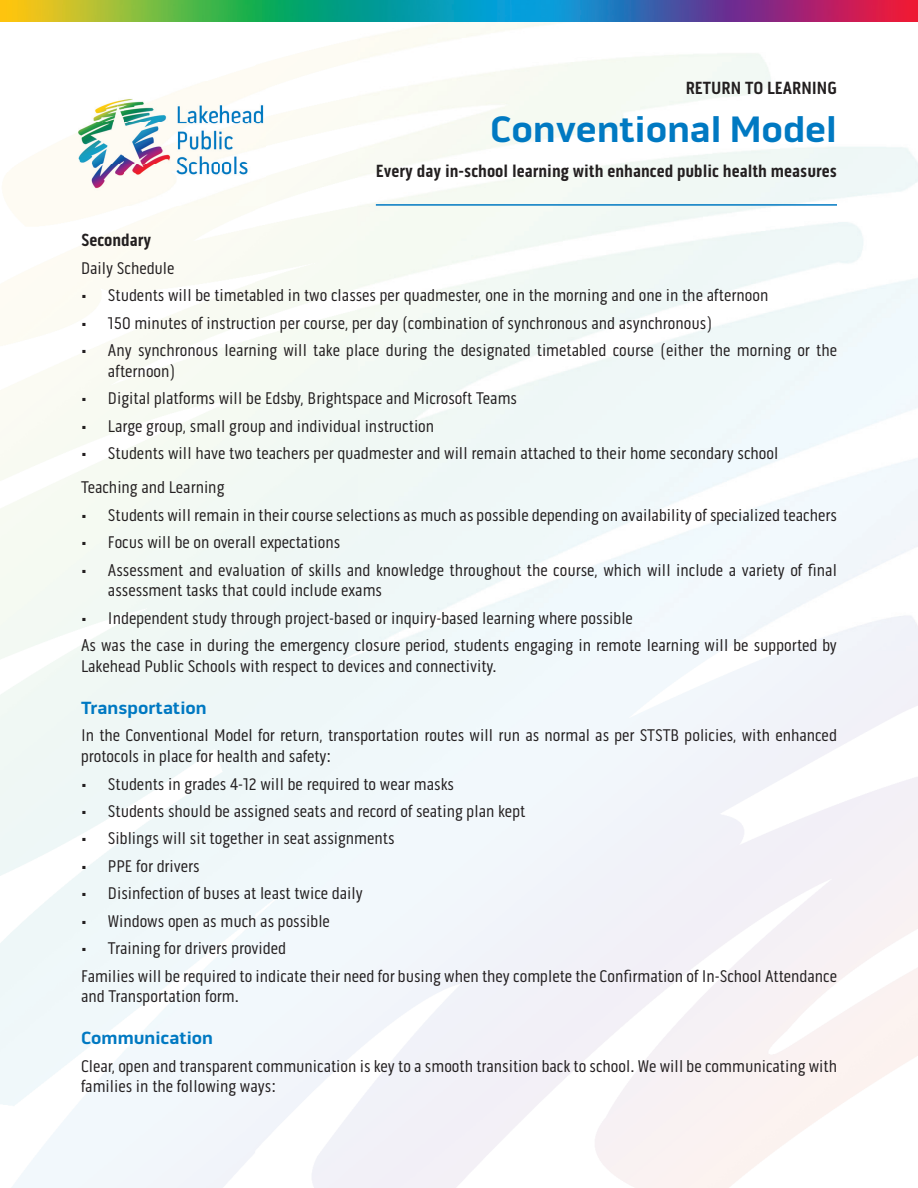
<style>
.page{position:relative;width:918px;height:1188px;background:#fff}
.page>*{position:absolute;margin:0;border:0;box-sizing:border-box;transform-origin:0 0}
.t1{font:700 37.5px "Pill Gothic 600 mg";color:#0079c2}
.t2{font:700 18px "Pill Gothic 300 mg";color:#231f20}
.t3{font:700 18px "Pill Gothic 600 mg";color:#0079c2}
.t4{font:17.25px/20.7px "Pill Gothic 300 mg";color:#231f20}
</style>
<div class="page">
<img style="left:0;top:0;width:918px;height:22px">
<img style="left:78px;top:81px;width:187px;height:125px">
<hr style="left:376px;top:204px;width:461px;height:2px;background:#0079c2">
<p class="t2" style="left:686px;top:78px;width:153px">RETURN TO LEARNING</p>
<h1 class="t1" style="left:490px;top:107px;width:348px">Conventional Model</h1>
<p class="t2" style="left:376px;top:160px;width:463px">Every day in-school learning with enhanced public health measures</p>
<p class="t2" style="left:81px;top:230px;width:72px">Secondary</p>
<p class="t4" style="left:81px;top:258px;width:95px">Daily Schedule</p>
<p class="t4" style="left:81px;top:285px;width:689px">• Students will be timetabled in two classes per quadmester, one in the morning and one in the afternoon</p>
<p class="t4" style="left:81px;top:313px;width:633px">• 150 minutes of instruction per course, per day (combination of synchronous and asynchronous)</p>
<p class="t4" style="left:108px;top:340px;width:731px;text-indent:-27px">• Any synchronous learning will take place during the designated timetabled course (either the morning or the afternoon)</p>
<p class="t4" style="left:81px;top:388px;width:438px">• Digital platforms will be Edsby, Brightspace and Microsoft Teams</p>
<p class="t4" style="left:81px;top:416px;width:355px">• Large group, small group and individual instruction</p>
<p class="t4" style="left:81px;top:436px;width:699px;line-height:34.2px">• Students will have two teachers per quadmester and will remain attached to their home secondary school<br>Teaching and Learning</p>
<p class="t4" style="left:81px;top:505px;width:757px">• Students will remain in their course selections as much as possible depending on availability of specialized teachers</p>
<p class="t4" style="left:81px;top:532px;width:261px">• Focus will be on overall expectations</p>
<p class="t4" style="left:108px;top:560px;width:731px;text-indent:-27px">• Assessment and evaluation of skills and knowledge throughout the course, which will include a variety of final assessment tasks that could include exams</p>
<p class="t4" style="left:81px;top:604px;width:757px;line-height:27.5px">• Independent study through project-based or inquiry-based learning where possible<br>As was the case in during the emergency closure period, students engaging in remote learning will be supported by</p>
<p class="t4" style="left:81px;top:656px;width:417px">Lakehead Public Schools with respect to devices and connectivity.</p>
<p class="t3" style="left:81px;top:697px;width:127px">Transportation</p>
<p class="t4" style="left:81px;top:725px;width:757px">In the Conventional Model for return, transportation routes will run as normal as per STSTB policies, with enhanced protocols in place for health and safety:</p>
<p class="t4" style="left:81px;top:773px;width:375px">• Students in grades 4-12 will be required to wear masks</p>
<p class="t4" style="left:81px;top:801px;width:446px">• Students should be assigned seats and record of seating plan kept</p>
<p class="t4" style="left:81px;top:828px;width:315px">• Siblings will sit together in seat assignments</p>
<p class="t4" style="left:81px;top:856px;width:120px">• PPE for drivers</p>
<p class="t4" style="left:81px;top:883px;width:283px">• Disinfection of buses at least twice daily</p>
<p class="t4" style="left:81px;top:911px;width:251px">• Windows open as much as possible</p>
<p class="t4" style="left:81px;top:935px;width:758px;line-height:27.5px">• Training for drivers provided<br>Families will be required to indicate their need for busing when they complete the Confirmation of In-School Attendance</p>
<p class="t4" style="left:81px;top:986px;width:160px">and Transportation form.</p>
<p class="t3" style="left:81px;top:1027px;width:134px">Communication</p>
<p class="t4" style="left:81px;top:1056px;width:758px">Clear, open and transparent communication is key to a smooth transition back to school. We will be communicating with families in the following ways:</p>
</div>
